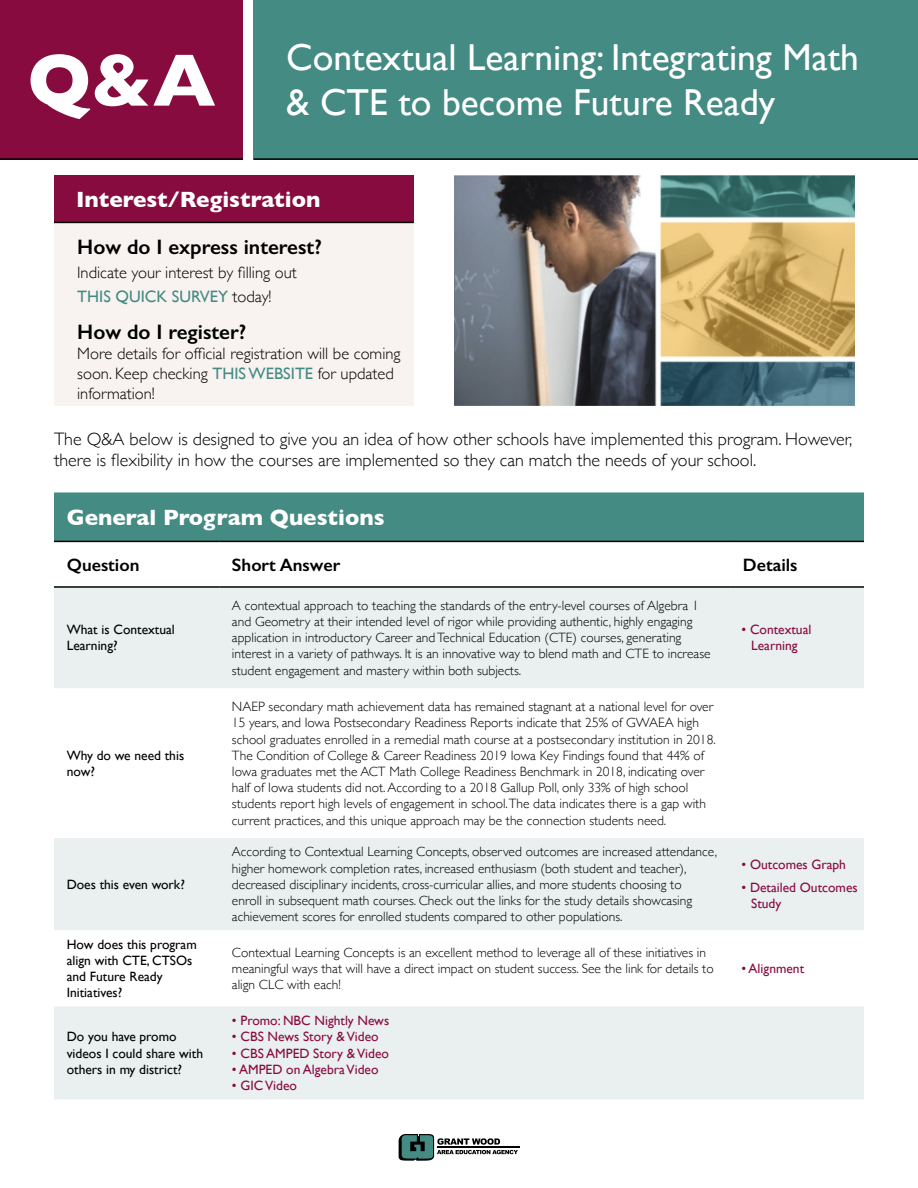
<style>
.page{position:relative;width:918px;height:1188px;background:#fff}
.page>*{position:absolute;margin:0;border:0;box-sizing:border-box;transform-origin:0 0}
.t1{font:700 75px "Gill Sans";color:#fff}
.t2{font:37.5px/45px "Gill Sans";color:#fff}
.t3{font:700 22.5px "Gill Sans";color:#fff}
.t4{font:600 21px "Gill Sans";color:#000}
.t5{font:300 18px/21.6px "Gill Sans";color:#000}
.t6{font:600 18px "Gill Sans";color:#000}
.t7{font:300 16.5px/19.8px "Gill Sans";color:#000}
.t8{font:300 13.5px/16.2px "Gill Sans";color:#000}
.t9{font:13.5px/16.2px "Gill Sans";color:#000}
.t10{font:13.5px/16.2px "Gill Sans";color:#880b40;text-align:center}
.s1{font-weight:400;color:#438b83}
</style>
<div class="page">
<img style="left:455px;top:176px;width:399px;height:230px">
<div style="left:54px;top:176px;width:360px;height:47px;background:#880b40"></div>
<div style="left:54px;top:223px;width:360px;height:183px;background:#f8f3f1"></div>
<hr style="left:54px;top:222px;width:360px;height:1px;background:#000">
<div style="left:254px;top:0;width:664px;height:160px;background:#438b83"></div>
<div style="left:0;top:0;width:243px;height:160px;background:#880b40"></div>
<div style="left:54px;top:492px;width:810px;height:49px;background:#438b83"></div>
<svg style="left:54px;top:588px;width:810px;height:511px;fill:#eaefef"></svg>
<hr style="left:54px;top:541px;width:165px;height:1px;background:#000">
<hr style="left:219px;top:541px;width:511px;height:1px;background:#000">
<hr style="left:730px;top:541px;width:134px;height:1px;background:#000">
<hr style="left:54px;top:586px;width:165px;height:2px;background:#000">
<hr style="left:219px;top:586px;width:511px;height:2px;background:#000">
<hr style="left:730px;top:586px;width:134px;height:2px;background:#000">
<svg style="left:399px;top:1134px;width:119px;height:27px"></svg>
<hr style="left:437px;top:1147px;width:82px;height:1px;background:#000">
<hr style="left:254px;top:158px;width:664px;height:2px;background:#000">
<hr style="left:0;top:158px;width:243px;height:2px;background:#000">
<h1 class="t1" style="left:27px;top:21px;width:190px">Q&amp;A</h1>
<h2 class="t2" style="left:286px;top:35px;width:574px">Contextual Learning: Integrating Math &amp; CTE to become Future Ready</h2>
<h3 class="t3" style="left:76px;top:182px;width:246px">Interest/Registration</h3>
<h3 class="t4" style="left:77px;top:234px;width:246px">How do I express interest?</h3>
<p class="t7" style="left:77px;top:260px;width:221px;line-height:24px">Indicate your interest by filling out<br><span class="s1">THIS QUICK SURVEY</span> today!</p>
<h3 class="t4" style="left:77px;top:320px;width:171px">How do I register?</h3>
<p class="t7" style="left:77px;top:343px;width:325px">More details for official registration will be coming soon. Keep checking <span class="s1">THIS WEBSITE</span> for updated information!</p>
<h3 class="t5" style="left:54px;top:427px;width:800px">The Q&amp;A below is designed to give you an idea of how other schools have implemented this program. However, there is flexibility in how the courses are implemented so they can match the needs of your school.</h3>
<h3 class="t3" style="left:67px;top:499px;width:319px">General Program Questions</h3>
<h3 class="t6" style="left:67px;top:554px;width:74px">Question</h3>
<h3 class="t6" style="left:232px;top:554px;width:110px">Short Answer</h3>
<h3 class="t6" style="left:743px;top:554px;width:56px">Details</h3>
<p class="t9" style="left:67px;top:621px;width:110px">What is Contextual<br>Learning?</p>
<p class="t9" style="left:67px;top:747px;width:119px">Why do we need this now?</p>
<p class="t9" style="left:67px;top:876px;width:120px">Does this even work?</p>
<p class="t8" style="left:232px;top:597px;width:480px">A contextual approach to teaching the standards of the entry-level courses of Algebra 1 and Geometry at their intended level of rigor while providing authentic, highly engaging application in introductory Career and Technical Education (CTE) courses, generating interest in a variety of pathways. It is an innovative way to blend math and CTE to increase student engagement and mastery within both subjects.</p>
<p class="t8" style="left:232px;top:698px;width:485px">NAEP secondary math achievement data has remained stagnant at a national level for over 15 years, and Iowa Postsecondary Readiness Reports indicate that 25% of GWAEA high school graduates enrolled in a remedial math course at a postsecondary institution in 2018.<br>The Condition of College &amp; Career Readiness 2019 Iowa Key Findings found that 44% of Iowa graduates met the ACT Math College Readiness Benchmark in 2018, indicating over half of Iowa students did not. According to a 2018 Gallup Poll, only 33% of high school students report high levels of engagement in school.The data indicates there is a gap with current practices, and this unique approach may be the connection students need.</p>
<p class="t8" style="left:232px;top:843px;width:487px">According to Contextual Learning Concepts, observed outcomes are increased attendance, higher homework completion rates, increased enthusiasm (both student and teacher), decreased disciplinary incidents, cross-curricular allies, and more students choosing to<br>enroll in subsequent math courses. Check out the links for the study details showcasing achievement scores for enrolled students compared to other populations.</p>
<p class="t9" style="left:67px;top:936px;width:132px">How does this program align with CTE, CTSOs and Future Ready<br>Initiatives?</p>
<p class="t8" style="left:232px;top:944px;width:483px">Contextual Learning Concepts is an excellent method to leverage all of these initiatives in meaningful ways that will have a direct impact on student success. See the link for details to align CLC with each!</p>
<p class="t9" style="left:67px;top:1029px;width:138px">Do you have promo videos I could share with others in my district?</p>
<p class="t10" style="left:232px;top:1012px;width:159px">• Promo: NBC Nightly News</p>
<p class="t10" style="left:232px;top:1029px;width:148px">• CBS News Story &amp; Video</p>
<p class="t10" style="left:232px;top:1045px;width:158px">• CBS AMPED Story &amp; Video</p>
<p class="t10" style="left:232px;top:1061px;width:148px">• AMPED on Algebra Video</p>
<p class="t10" style="left:232px;top:1077px;width:67px">• GIC Video</p>
<p class="t10" style="left:741px;top:621px;width:71px">• Contextual<br>Learning</p>
<p class="t10" style="left:741px;top:857px;width:106px">• Outcomes Graph</p>
<p class="t10" style="left:751px;top:879px;width:108px;text-align:left;text-indent:-10px">• Detailed Outcomes<br>Study</p>
<p class="t10" style="left:741px;top:960px;width:64px">• Alignment</p>
</div>
